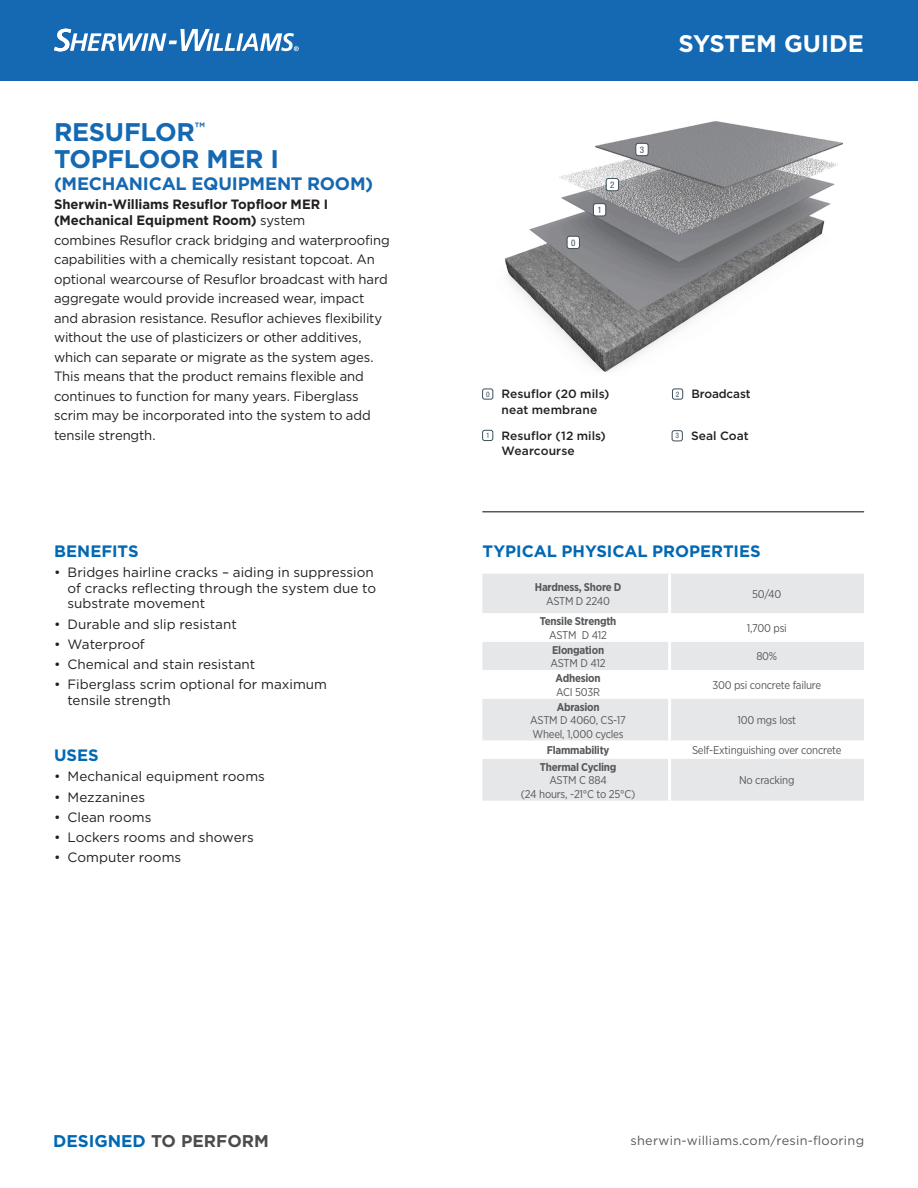
<style>
.page{position:relative;width:918px;height:1188px;background:#fff}
.page>*{position:absolute;margin:0;border:0;box-sizing:border-box;transform-origin:0 0}
.Product_Description{font:700 25.5px/27px "Gotham";letter-spacing:-.015em;color:#1568b2}
.Backside_Product_Des{font:700 24px "Gotham";color:#fff}
.Product_Description-2{font:700 18px "Gotham";letter-spacing:-.015em;color:#1568b2}
.t1{font:700 16.95px "Gotham";color:#4b4c4d}
.Paragraph{font:700 16.5px "Gotham";color:#0168b3}
.Product_Description-3{font:13.5px/19.5px "Gotham";letter-spacing:-.005em;color:#231f20}
.Product_Description-4{font:700 13.5px/16.2px "Gotham";letter-spacing:-.005em;color:#231f20}
.t2{font:12.75px "Gotham";letter-spacing:.02em;color:#57585a}
.Paragraph-2{font:500 12px/15.8px "Gotham";letter-spacing:.005em;color:#231f20}
.Product_Description-5{font:11.25px/13.5px "Gotham Narrow";letter-spacing:-.02em;color:#57585a;text-align:center}
.Product_Description-6{font:700 11.25px/13.5px "Gotham Narrow";letter-spacing:-.02em;color:#57585a;text-align:center}
.t3{font:condensed 9px "Helvetica Neue LT Std";color:#3d4f59}
.t4{font:condensed 7.5px "Helvetica Neue LT Std";color:#3d4f59}
.s1{font-weight:400}
.s2{font-weight:700}
.s3{color:#0168b3}
</style>
<div class="page">
<img style="left:505px;top:121px;width:338px;height:251px">
<div style="left:567px;top:236px;width:12px;height:13px;background:#fff;border-radius:3px"></div>
<div style="left:567px;top:236px;width:13px;height:13px;border:1px solid #3d4f59;border-radius:3px"></div>
<div style="left:593px;top:204px;width:13px;height:12px;background:#fff;border-radius:3px"></div>
<div style="left:593px;top:203px;width:13px;height:13px;border:1px solid #3d4f59;border-radius:3px"></div>
<div style="left:636px;top:143px;width:12px;height:13px;background:#fff;border-radius:3px"></div>
<div style="left:636px;top:143px;width:12px;height:13px;border:1px solid #3d4f59;border-radius:3px"></div>
<hr style="left:482px;top:511px;width:382px;height:1px;background:#57585a">
<div style="left:672px;top:430px;width:11px;height:11px;border:1px solid #3d4f59;border-radius:2px"></div>
<div style="left:482px;top:389px;width:11px;height:10px;border:1px solid #3d4f59;border-radius:2px"></div>
<div style="left:482px;top:430px;width:11px;height:11px;border:1px solid #3d4f59;border-radius:2px"></div>
<div style="left:606px;top:178px;width:13px;height:13px;background:#fff;border-radius:3px"></div>
<div style="left:606px;top:178px;width:13px;height:13px;border:1px solid #3d4f59;border-radius:3px"></div>
<div style="left:672px;top:389px;width:11px;height:10px;border:1px solid #3d4f59;border-radius:2px"></div>
<div style="left:0;top:0;width:918px;height:80px;background:#1568b2"></div>
<svg style="left:54px;top:29px;width:245px;height:22px"></svg>
<div style="left:482px;top:574px;width:382px;height:227px;background:#e6e7e9"></div>
<svg style="left:482px;top:613px;width:382px;height:29px"></svg>
<svg style="left:482px;top:670px;width:382px;height:89px"></svg>
<hr style="left:668px;top:613px;width:3px;height:29px;background:#fff">
<hr style="left:668px;top:642px;width:3px;height:28px;background:#fff">
<hr style="left:668px;top:670px;width:3px;height:29px;background:#fff">
<hr style="left:668px;top:759px;width:3px;height:42px;background:#fff">
<hr style="left:668px;top:574px;width:3px;height:39px;background:#fff">
<hr style="left:668px;top:699px;width:3px;height:42px;background:#fff">
<hr style="left:668px;top:741px;width:3px;height:18px;background:#fff">
<p class="Product_Description" style="left:54px;top:118px;width:227px">RESUFLOR<sup>™<br></sup>TOPFLOOR MER I</p>
<p class="Product_Description-2" style="left:54px;top:171px;width:321px">(MECHANICAL EQUIPMENT ROOM)</p>
<p class="Product_Description-4" style="left:54px;top:196px;width:276px">Sherwin-Williams Resuflor Topfloor MER I (Mechanical Equipment Room) <span class="s1">system</span></p>
<p class="Product_Description-3" style="left:54px;top:230px;width:337px">combines Resuflor crack bridging and waterproofing capabilities with a chemically resistant topcoat. An optional wearcourse of Resuflor broadcast with hard aggregate would provide increased wear, impact and abrasion resistance. Resuflor achieves flexibility without the use of plasticizers or other additives, which can separate or migrate as the system ages.<br>This means that the product remains flexible and continues to function for many years. Fiberglass scrim may be incorporated into the system to add tensile strength.</p>
<p class="Paragraph" style="left:54px;top:540px;width:86px">BENEFITS</p>
<p class="Product_Description-3" style="left:68px;top:564px;width:310px;line-height:15.8px;text-indent:-14px">• Bridges hairline cracks – aiding in suppression of cracks reflecting through the system due to substrate movement</p>
<p class="Product_Description-3" style="left:54px;top:614px;width:184px">• Durable and slip resistant</p>
<p class="Product_Description-3" style="left:54px;top:634px;width:92px">• Waterproof</p>
<p class="Product_Description-3" style="left:54px;top:654px;width:203px">• Chemical and stain resistant</p>
<p class="Product_Description-3" style="left:68px;top:676px;width:261px;line-height:15.8px;text-indent:-14px">• Fiberglass scrim optional for maximum tensile strength</p>
<p class="Paragraph" style="left:54px;top:744px;width:46px">USES</p>
<p class="Product_Description-3" style="left:54px;top:767px;width:212px">• Mechanical equipment rooms</p>
<p class="Product_Description-3" style="left:54px;top:787px;width:93px">• Mezzanines</p>
<p class="Product_Description-3" style="left:54px;top:807px;width:99px">• Clean rooms</p>
<p class="Product_Description-3" style="left:54px;top:827px;width:201px">• Lockers rooms and showers</p>
<p class="Product_Description-3" style="left:54px;top:848px;width:129px">• Computer rooms</p>
<p class="Backside_Product_Des" style="left:678px;top:28px;width:187px">SYSTEM GUIDE</p>
<p class="t3" style="left:571px;top:237px;width:6px">0</p>
<p class="t3" style="left:597px;top:205px;width:6px">1</p>
<p class="t3" style="left:610px;top:179px;width:6px">2</p>
<p class="t3" style="left:640px;top:144px;width:6px">3</p>
<p class="t4" style="left:486px;top:390px;width:5px">0</p>
<p class="t4" style="left:486px;top:431px;width:5px">1</p>
<p class="Paragraph-2" style="left:502px;top:386px;width:109px">Resuflor (20 mils) neat membrane</p>
<p class="Paragraph-2" style="left:502px;top:427px;width:106px">Resuflor (12 mils)<br>Wearcourse</p>
<p class="t4" style="left:676px;top:390px;width:5px">2</p>
<p class="Paragraph-2" style="left:691px;top:386px;width:61px">Broadcast</p>
<p class="t4" style="left:676px;top:431px;width:5px">3</p>
<p class="Paragraph-2" style="left:691px;top:428px;width:59px">Seal Coat</p>
<p class="Paragraph" style="left:482px;top:540px;width:280px">TYPICAL PHYSICAL PROPERTIES</p>
<p class="Product_Description-6" style="left:535px;top:580px;width:88px">Hardness, Shore D<br><span class="s1">ASTM D 2240</span></p>
<p class="Product_Description-5" style="left:752px;top:587px;width:31px">50/40</p>
<p class="Product_Description-6" style="left:540px;top:614px;width:78px">Tensile Strength<br><span class="s1">ASTM D 412</span></p>
<p class="Product_Description-5" style="left:747px;top:621px;width:42px">1,700 psi</p>
<p class="Product_Description-6" style="left:551px;top:643px;width:57px;text-align:left">Elongation<br><span class="s1">ASTM D 412</span></p>
<p class="Product_Description-5" style="left:756px;top:649px;width:22px">80%</p>
<p class="Product_Description-6" style="left:556px;top:671px;width:47px;text-align:left">Adhesion<br><span class="s1">ACI 503R</span></p>
<p class="Product_Description-5" style="left:712px;top:678px;width:110px">300 psi concrete failure</p>
<p class="Product_Description-5" style="left:530px;top:700px;width:97px"><span class="s2">Abrasion<br></span>ASTM D 4060, CS-17<br>Wheel, 1,000 cycles</p>
<p class="Product_Description-5" style="left:737px;top:713px;width:60px">100 mgs lost</p>
<p class="Product_Description-6" style="left:547px;top:743px;width:64px">Flammability</p>
<p class="Product_Description-5" style="left:692px;top:743px;width:151px">Self-Extinguishing over concrete</p>
<p class="Product_Description-5" style="left:521px;top:760px;width:116px"><span class="s2">Thermal Cycling<br></span>ASTM C 884<br>(24 hours, -21°C to 25°C)</p>
<p class="Product_Description-5" style="left:739px;top:773px;width:57px">No cracking</p>
<p class="t1" style="left:53px;top:1129px;width:217px"><span class="s3">DESIGNED</span> TO PERFORM</p>
<p class="t2" style="left:631px;top:1132px;width:235px">sherwin-williams.com/resin-flooring</p>
</div>
